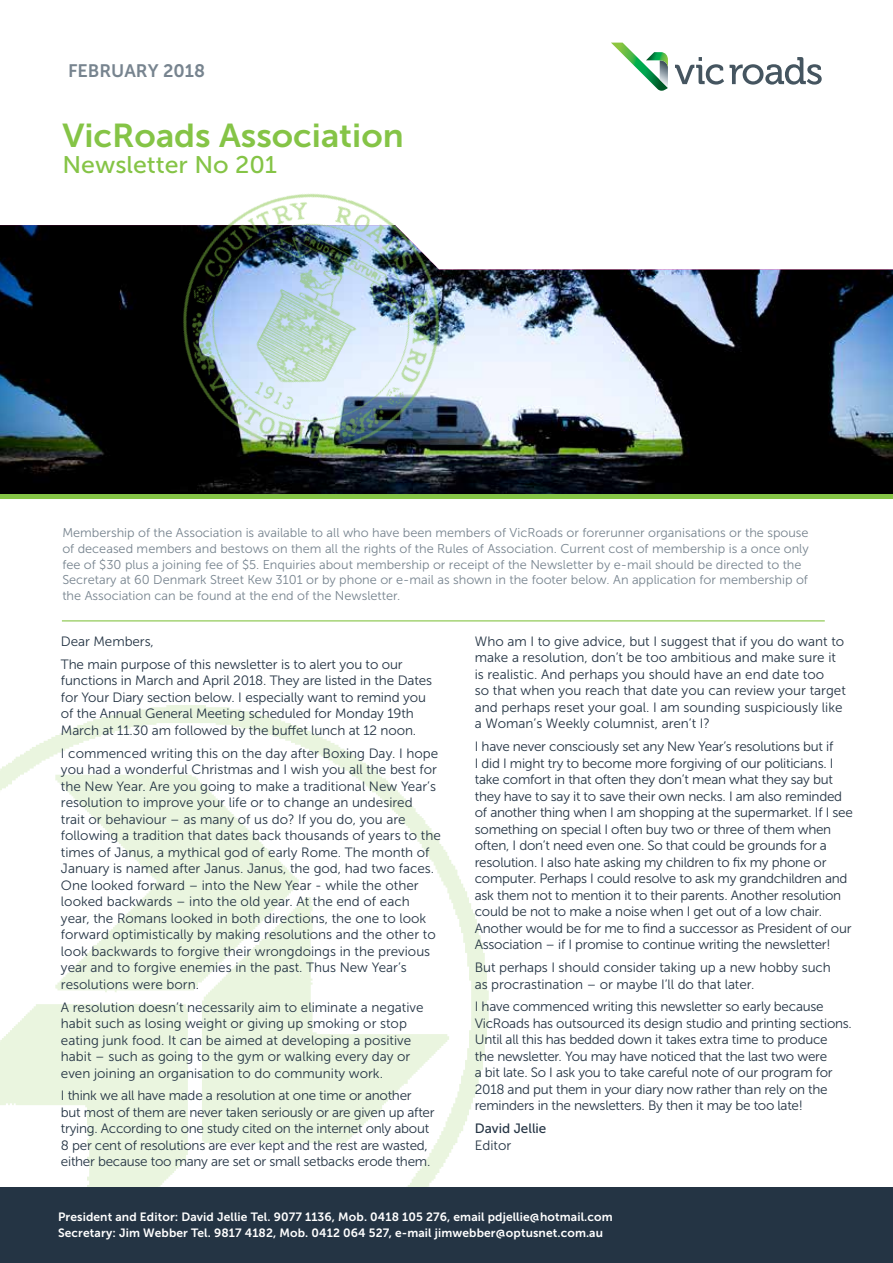
<style>
.page{position:relative;width:893px;height:1263px;background:#fff}
.page>*{position:absolute;margin:0;border:0;box-sizing:border-box;transform-origin:0 0}
.t1{font:33px "Museo Sans 700";color:#85c446;scale:1.04 1}
.t2{font:24px "Museo Sans 500";color:#85c446;scale:1.04 1}
.t3{font:18px "Museo Sans 700";color:#77848f}
.t4{font:13.5px/16.5px "Museo Sans 300";letter-spacing:-.01em;color:#243444}
.t5{font:13.5px "Museo Sans 500";color:#243444}
.t6{font:12.75px/15.8px "Museo Sans 300";color:#77848f}
.t7{font:12px/15.8px "Museo Sans 700";letter-spacing:.01em;color:#fff}
</style>
<div class="page">
<img style="left:0;top:705px;width:489px;height:482px">
<img style="left:0;top:225px;width:892px;height:269px">
<svg style="left:611px;top:43px;width:57px;height:48px"></svg>
<svg style="left:675px;top:57px;width:147px;height:28px"></svg>
<hr style="left:0;top:494px;width:892px;height:4px;background:#85c446">
<img style="left:134px;top:193px;width:357px;height:306px">
<hr style="left:62px;top:620px;width:763px;height:2px;background:#85c446">
<div style="left:0;top:1187px;width:892px;height:76px;background:#243444"></div>
<h3 class="t3" style="left:68px;top:61px;width:139px">FEBRUARY 2018</h3>
<h1 class="t1" style="left:62px;top:117px;width:330px">VicRoads Association</h1>
<h2 class="t2" style="left:62px;top:152px;width:208px">Newsletter No 201</h2>
<p class="t6" style="left:62px;top:525px;width:748px">Membership of the Association is available to all who have been members of VicRoads or forerunner organisations or the spouse of deceased members and bestows on them all the rights of the Rules of Association. Current cost of membership is a once only fee of $30 plus a joining fee of $5. Enquiries about membership or receipt of the Newsletter by e-mail should be directed to the Secretary at 60 Denmark Street Kew 3101 or by phone or e-mail as shown in the footer below. An application for membership of the Association can be found at the end of the Newsletter.</p>
<p class="t4" style="left:61px;top:630px;width:343px;line-height:23px">Dear Members,<br>The main purpose of this newsletter is to alert you to our</p>
<p class="t4" style="left:61px;top:672px;width:373px">functions in March and April 2018. They are listed in the Dates for Your Diary section below. I especially want to remind you of the Annual General Meeting scheduled for Monday 19th March at 11.30 am followed by the buffet lunch at 12 noon.</p>
<p class="t4" style="left:61px;top:745px;width:381px">I commenced writing this on the day after Boxing Day. I hope you had a wonderful Christmas and I wish you all the best for the New Year. Are you going to make a traditional New Year’s resolution to improve your life or to change an undesired<br>trait or behaviour – as many of us do? If you do, you are following a tradition that dates back thousands of years to the times of Janus, a mythical god of early Rome. The month of January is named after Janus. Janus, the god, had two faces.<br>One looked forward – into the New Year - while the other looked backwards – into the old year. At the end of each year, the Romans looked in both directions, the one to look forward optimistically by making resolutions and the other to look backwards to forgive their wrongdoings in the previous year and to forgive enemies in the past. Thus New Year’s resolutions were born.</p>
<p class="t4" style="left:61px;top:999px;width:364px">A resolution doesn’t necessarily aim to eliminate a negative habit such as losing weight or giving up smoking or stop eating junk food. It can be aimed at developing a positive habit – such as going to the gym or walking every day or even joining an organisation to do community work.</p>
<p class="t4" style="left:61px;top:1087px;width:375px">I think we all have made a resolution at one time or another but most of them are never taken seriously or are given up after trying. According to one study cited on the internet only about 8 per cent of resolutions are ever kept and the rest are wasted, either because too many are set or small setbacks erode them.</p>
<p class="t4" style="left:475px;top:633px;width:372px">Who am I to give advice, but I suggest that if you do want to make a resolution, don’t be too ambitious and make sure it is realistic. And perhaps you should have an end date too<br>so that when you reach that date you can review your target and perhaps reset your goal. I am sounding suspiciously like a Woman’s Weekly columnist, aren’t I?</p>
<p class="t4" style="left:475px;top:738px;width:380px">I have never consciously set any New Year’s resolutions but if<br>I did I might try to become more forgiving of our politicians. I take comfort in that often they don’t mean what they say but they have to say it to save their own necks. I am also reminded of another thing when I am shopping at the supermarket. If I see something on special I often buy two or three of them when often, I don’t need even one. So that could be grounds for a resolution. I also hate asking my children to fix my phone or computer. Perhaps I could resolve to ask my grandchildren and ask them not to mention it to their parents. Another resolution could be not to make a noise when I get out of a low chair.<br>Another would be for me to find a successor as President of our Association – if I promise to continue writing the newsletter!</p>
<p class="t4" style="left:475px;top:959px;width:358px">But perhaps I should consider taking up a new hobby such as procrastination – or maybe I’ll do that later.</p>
<p class="t4" style="left:475px;top:999px;width:379px">I have commenced writing this newsletter so early because VicRoads has outsourced its design studio and printing sections.<br>Until all this has bedded down it takes extra time to produce<br>the newsletter. You may have noticed that the last two were<br>a bit late. So I ask you to take careful note of our program for 2018 and put them in your diary now rather than rely on the reminders in the newsletters. By then it may be too late!</p>
<p class="t5" style="left:475px;top:1121px;width:73px">David Jellie</p>
<p class="t4" style="left:475px;top:1137px;width:38px">Editor</p>
<p class="t7" style="left:58px;top:1209px;width:556px">President and Editor: David Jellie Tel. 9077 1136, Mob. 0418 105 276, email pdjellie@hotmail.com<br>Secretary: Jim Webber Tel. 9817 4182, Mob. 0412 064 527, e-mail jimwebber@optusnet.com.au</p>
</div>
